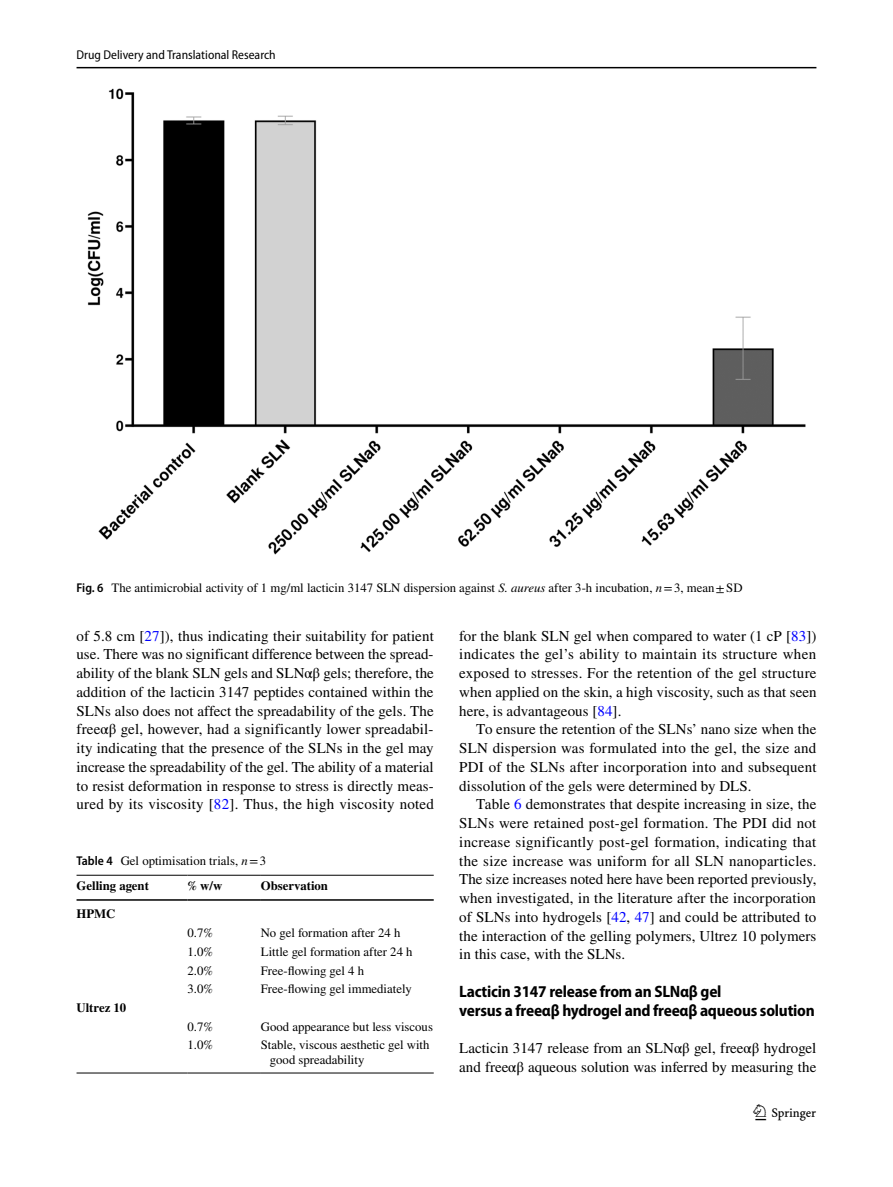
<style>
.page{position:relative;width:893px;height:1187px;background:#fff}
.page>*{position:absolute;margin:0;border:0;box-sizing:border-box;transform-origin:0 0}
.t1{font:22.5px "Springnew Regular 3";color:#000}
.t2{font:700 semi-condensed 16.5px/18.8px "Myriad Pro";letter-spacing:-.015em;color:#000}
.t3{font:15px/18.8px "STIX";letter-spacing:.005em;color:#000;text-align:justify}
.t4{font:12.75px/25.5px "STIX";color:#000}
.t5{font:semi-condensed 12.75px "Myriad Pro";color:#000}
.t6{font:700 12.75px "STIX";color:#000}
.s1{font-family:"Myriad Pro";font-weight:600;font-stretch:semi-condensed}
.s2{font-style:italic}
.s3{color:#00f}
.s4{font-weight:700}
</style>
<div class="page">
<hr style="left:77px;top:67px;width:739px;height:1px;background:#000">
<img style="left:87px;top:88px;width:719px;height:467px">
<hr style="left:77px;top:874px;width:111px;height:1px;background:#000">
<hr style="left:77px;top:899px;width:111px;height:1px;background:#000">
<hr style="left:188px;top:874px;width:73px;height:1px;background:#000">
<hr style="left:188px;top:899px;width:73px;height:1px;background:#000">
<hr style="left:261px;top:874px;width:173px;height:1px;background:#000">
<hr style="left:261px;top:899px;width:173px;height:1px;background:#000">
<hr style="left:77px;top:1072px;width:111px;height:1px;background:#000">
<hr style="left:188px;top:1072px;width:73px;height:1px;background:#000">
<hr style="left:261px;top:1072px;width:173px;height:1px;background:#000">
<p class="t5" style="left:77px;top:48px;width:201px">Drug Delivery and Translational Research</p>
<p class="t4" style="left:77px;top:575px;width:668px"><span class="s1">Fig. 6</span> The antimicrobial activity of 1 mg/ml lacticin 3147 SLN dispersion against <span class="s2">S. aureus</span> after 3-h incubation, <span class="s2">n</span>=3, mean±SD</p>
<p class="t3" style="left:77px;top:627px;width:359px">of 5.8 cm [<span class="s3">27</span>]), thus indicating their suitability for patient use. There was no significant difference between the spread&shy;ability of the blank SLN gels and SLNαβ gels; therefore, the addition of the lacticin 3147 peptides contained within the SLNs also does not affect the spreadability of the gels. The freeαβ gel, however, had a significantly lower spreadabil&shy;ity indicating that the presence of the SLNs in the gel may increase the spreadability of the gel. The ability of a material to resist deformation in response to stress is directly meas&shy;ured by its viscosity [<span class="s3">82</span>]. Thus, the high viscosity noted</p>
<p class="t3" style="left:459px;top:627px;width:359px">for the blank SLN gel when compared to water (1 cP [<span class="s3">83</span>]) indicates the gel’s ability to maintain its structure when exposed to stresses. For the retention of the gel structure when applied on the skin, a high viscosity, such as that seen here, is advantageous [<span class="s3">84</span>].</p>
<p class="t3" style="left:459px;top:721px;width:359px;text-indent:17px">To ensure the retention of the SLNs’ nano size when the SLN dispersion was formulated into the gel, the size and PDI of the SLNs after incorporation into and subsequent dissolution of the gels were determined by DLS.</p>
<p class="t3" style="left:459px;top:796px;width:359px;text-indent:17px">Table <span class="s3">6</span> demonstrates that despite increasing in size, the SLNs were retained post-gel formation. The PDI did not increase significantly post-gel formation, indicating that the size increase was uniform for all SLN nanoparticles.<br>The size increases noted here have been reported previously, when investigated, in the literature after the incorporation of SLNs into hydrogels [<span class="s3">42</span>, <span class="s3">47</span>] and could be attributed to the interaction of the gelling polymers, Ultrez 10 polymers in this case, with the SLNs.</p>
<p class="t2" style="left:459px;top:982px;width:357px">Lacticin 3147 release from an SLNαβ gel<br>versus a freeαβ hydrogel and freeαβ aqueous solution</p>
<p class="t3" style="left:459px;top:1039px;width:359px">Lacticin 3147 release from an SLNαβ gel, freeαβ hydrogel and freeαβ aqueous solution was inferred by measuring the</p>
<p class="t4" style="left:77px;top:848px;width:191px"><span class="s1">Table 4</span> Gel optimisation trials, <span class="s2">n</span>=3<br><span class="s4">Gelling agent</span></p>
<p class="t6" style="left:188px;top:878px;width:36px">% w/w</p>
<p class="t6" style="left:261px;top:878px;width:69px">Observation</p>
<p class="t6" style="left:77px;top:906px;width:40px">HPMC</p>
<p class="t4" style="left:188px;top:920px;width:27px">0.7%</p>
<p class="t4" style="left:261px;top:920px;width:141px">No gel formation after 24 h</p>
<p class="t4" style="left:188px;top:939px;width:27px">1.0%</p>
<p class="t4" style="left:261px;top:939px;width:153px">Little gel formation after 24 h</p>
<p class="t4" style="left:188px;top:958px;width:27px">2.0%</p>
<p class="t4" style="left:261px;top:958px;width:105px">Free-flowing gel 4 h</p>
<p class="t4" style="left:188px;top:976px;width:27px">3.0%</p>
<p class="t4" style="left:261px;top:976px;width:152px">Free-flowing gel immediately</p>
<p class="t6" style="left:77px;top:1000px;width:51px">Ultrez 10</p>
<p class="t4" style="left:188px;top:1014px;width:27px">0.7%</p>
<p class="t4" style="left:261px;top:1014px;width:174px">Good appearance but less viscous</p>
<p class="t4" style="left:188px;top:1033px;width:27px">1.0%</p>
<p class="t4" style="left:270px;top:1038px;width:161px;line-height:15px;text-indent:-9px">Stable, viscous aesthetic gel with good spreadability</p>
<h1 class="t1" style="left:755px;top:1104px;width:62px">1 3</h1>
</div>
